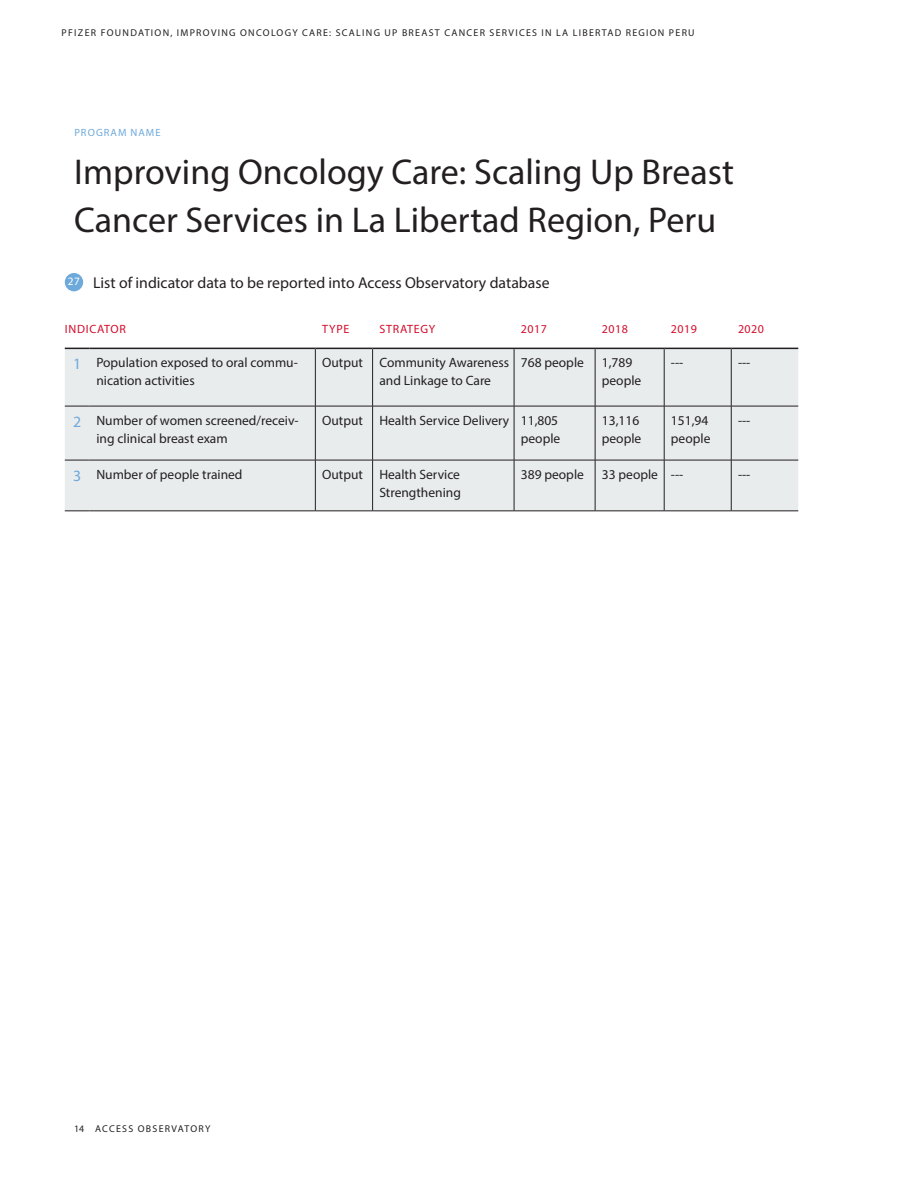
<style>
.page{position:relative;width:918px;height:1188px;background:#fff}
.page>*{position:absolute;margin:0;border:0;box-sizing:border-box;transform-origin:0 0}
.A_Header{font:36px/48px "Myriad Pro";color:#231f20}
.Question_Semibold{font:15.75px "Myriad Pro";color:#231f20}
.Question_Semibold-2{font:15.75px "Myriad Pro";color:#6da9db}
.Table_Body{font:13.5px/18px "Myriad Pro";color:#231f20}
.Table_Bold{font:13.5px/18px "Myriad Pro";color:#231f20}
.Table_Red_Header{font:12px "Myriad Pro";letter-spacing:.045em;color:#d30d2b}
.Question{font:11.25px "Myriad Pro";color:#fff}
.Response_Book_Body{font:10.5px "Myriad Pro";letter-spacing:.1em;color:#6da9db}
.t1{font:9.9px "Myriad Pro";letter-spacing:.13em;color:#231f20}
</style>
<div class="page">
<div style="left:65px;top:273px;width:18px;height:18px;background:#6da9db;border-radius:50%"></div>
<div style="left:65px;top:349px;width:733px;height:162px;background:#e8eced"></div>
<hr style="left:315px;top:349px;width:1px;height:57px;background:#231f20">
<hr style="left:372px;top:349px;width:1px;height:57px;background:#231f20">
<svg style="left:65px;top:406px;width:25px;height:1px"></svg>
<hr style="left:90px;top:406px;width:225px;height:1px;background:#231f20">
<hr style="left:315px;top:406px;width:58px;height:1px;background:#231f20">
<hr style="left:315px;top:406px;width:1px;height:54px;background:#231f20">
<hr style="left:373px;top:406px;width:141px;height:1px;background:#231f20">
<hr style="left:372px;top:406px;width:1px;height:54px;background:#231f20">
<hr style="left:514px;top:406px;width:81px;height:1px;background:#231f20">
<hr style="left:664px;top:406px;width:67px;height:1px;background:#231f20">
<hr style="left:731px;top:406px;width:67px;height:1px;background:#231f20">
<svg style="left:65px;top:460px;width:25px;height:1px"></svg>
<hr style="left:90px;top:460px;width:225px;height:1px;background:#231f20">
<hr style="left:315px;top:460px;width:58px;height:1px;background:#231f20">
<hr style="left:315px;top:460px;width:1px;height:51px;background:#231f20">
<hr style="left:373px;top:460px;width:141px;height:1px;background:#231f20">
<hr style="left:372px;top:460px;width:1px;height:51px;background:#231f20">
<hr style="left:514px;top:460px;width:81px;height:1px;background:#231f20">
<hr style="left:664px;top:460px;width:67px;height:1px;background:#231f20">
<hr style="left:731px;top:460px;width:67px;height:1px;background:#231f20">
<svg style="left:65px;top:511px;width:25px;height:1px"></svg>
<hr style="left:90px;top:511px;width:225px;height:1px;background:#231f20">
<hr style="left:315px;top:511px;width:58px;height:1px;background:#231f20">
<hr style="left:373px;top:511px;width:141px;height:1px;background:#231f20">
<hr style="left:514px;top:511px;width:81px;height:1px;background:#231f20">
<hr style="left:664px;top:511px;width:67px;height:1px;background:#231f20">
<hr style="left:731px;top:511px;width:67px;height:1px;background:#231f20">
<svg style="left:65px;top:348px;width:25px;height:1px"></svg>
<hr style="left:90px;top:348px;width:225px;height:1px;background:#231f20">
<hr style="left:315px;top:348px;width:58px;height:1px;background:#231f20">
<hr style="left:373px;top:348px;width:141px;height:1px;background:#231f20">
<hr style="left:514px;top:348px;width:81px;height:1px;background:#231f20">
<hr style="left:664px;top:348px;width:67px;height:1px;background:#231f20">
<hr style="left:731px;top:348px;width:67px;height:1px;background:#231f20">
<hr style="left:514px;top:349px;width:1px;height:57px;background:#231f20">
<hr style="left:514px;top:406px;width:1px;height:54px;background:#231f20">
<hr style="left:514px;top:460px;width:1px;height:51px;background:#231f20">
<hr style="left:595px;top:348px;width:69px;height:1px;background:#231f20">
<hr style="left:595px;top:349px;width:1px;height:57px;background:#231f20">
<hr style="left:664px;top:349px;width:1px;height:57px;background:#231f20">
<hr style="left:731px;top:349px;width:1px;height:57px;background:#231f20">
<hr style="left:595px;top:406px;width:69px;height:1px;background:#231f20">
<hr style="left:595px;top:406px;width:1px;height:54px;background:#231f20">
<hr style="left:664px;top:406px;width:1px;height:54px;background:#231f20">
<hr style="left:731px;top:406px;width:1px;height:54px;background:#231f20">
<hr style="left:595px;top:460px;width:69px;height:1px;background:#231f20">
<hr style="left:595px;top:460px;width:1px;height:51px;background:#231f20">
<hr style="left:664px;top:460px;width:1px;height:51px;background:#231f20">
<hr style="left:731px;top:460px;width:1px;height:51px;background:#231f20">
<hr style="left:595px;top:511px;width:69px;height:1px;background:#231f20">
<p class="t1" style="left:62px;top:26px;width:635px">PFIZER FOUNDATION, IMPROVING ONCOLOGY CARE: SCALING UP BREAST CANCER SERVICES IN LA LIBERTAD REGION PERU</p>
<p class="Response_Book_Body" style="left:74px;top:126px;width:88px">PROGRAM NAME</p>
<p class="A_Header" style="left:74px;top:147px;width:661px">Improving Oncology Care: Scaling Up Breast<br>Cancer Services in La Libertad Region, Peru</p>
<p class="Question" style="left:68px;top:274px;width:13px">27</p>
<p class="Question_Semibold" style="left:93px;top:273px;width:458px">List of indicator data to be reported into Access Observatory database</p>
<p class="Table_Red_Header" style="left:65px;top:321px;width:63px">INDICATOR</p>
<p class="Table_Red_Header" style="left:322px;top:321px;width:29px">TYPE</p>
<p class="Table_Red_Header" style="left:379px;top:321px;width:57px">STRATEGY</p>
<p class="Table_Red_Header" style="left:521px;top:321px;width:28px">2017</p>
<p class="Table_Red_Header" style="left:602px;top:321px;width:28px">2018</p>
<p class="Table_Red_Header" style="left:671px;top:321px;width:28px">2019</p>
<p class="Table_Red_Header" style="left:738px;top:321px;width:28px">2020</p>
<p class="Question_Semibold-2" style="left:73px;top:354px;width:10px">1</p>
<p class="Table_Bold" style="left:96px;top:354px;width:203px">Population exposed to oral commu&shy;nication activities</p>
<p class="Table_Body" style="left:322px;top:354px;width:42px">Output</p>
<p class="Table_Body" style="left:379px;top:354px;width:131px">Community Awareness and Linkage to Care</p>
<p class="Table_Body" style="left:521px;top:354px;width:65px">768 people</p>
<p class="Table_Body" style="left:602px;top:354px;width:41px">1,789 people</p>
<p class="Table_Body" style="left:671px;top:354px;width:14px">---</p>
<p class="Table_Body" style="left:738px;top:354px;width:14px">---</p>
<p class="Question_Semibold-2" style="left:73px;top:412px;width:10px">2</p>
<p class="Table_Bold" style="left:96px;top:411px;width:204px">Number of women screened/receiv&shy;ing clinical breast exam</p>
<p class="Table_Body" style="left:322px;top:411px;width:42px">Output</p>
<p class="Table_Body" style="left:379px;top:411px;width:131px">Health Service Delivery</p>
<p class="Table_Body" style="left:521px;top:411px;width:41px">11,805 people</p>
<p class="Table_Body" style="left:602px;top:411px;width:41px">13,116 people</p>
<p class="Table_Body" style="left:671px;top:411px;width:41px">151,94 people</p>
<p class="Table_Body" style="left:738px;top:411px;width:14px">---</p>
<p class="Question_Semibold-2" style="left:73px;top:466px;width:10px">3</p>
<p class="Table_Bold" style="left:96px;top:465px;width:148px">Number of people trained</p>
<p class="Table_Body" style="left:322px;top:465px;width:42px">Output</p>
<p class="Table_Body" style="left:379px;top:465px;width:83px">Health Service<br>Strengthening</p>
<p class="Table_Body" style="left:521px;top:465px;width:65px">389 people</p>
<p class="Table_Body" style="left:602px;top:465px;width:58px">33 people</p>
<p class="Table_Body" style="left:671px;top:465px;width:14px">---</p>
<p class="Table_Body" style="left:738px;top:465px;width:14px">---</p>
<p class="t1" style="left:74px;top:1123px;width:138px">14 ACCESS OBSERVATORY</p>
</div>
